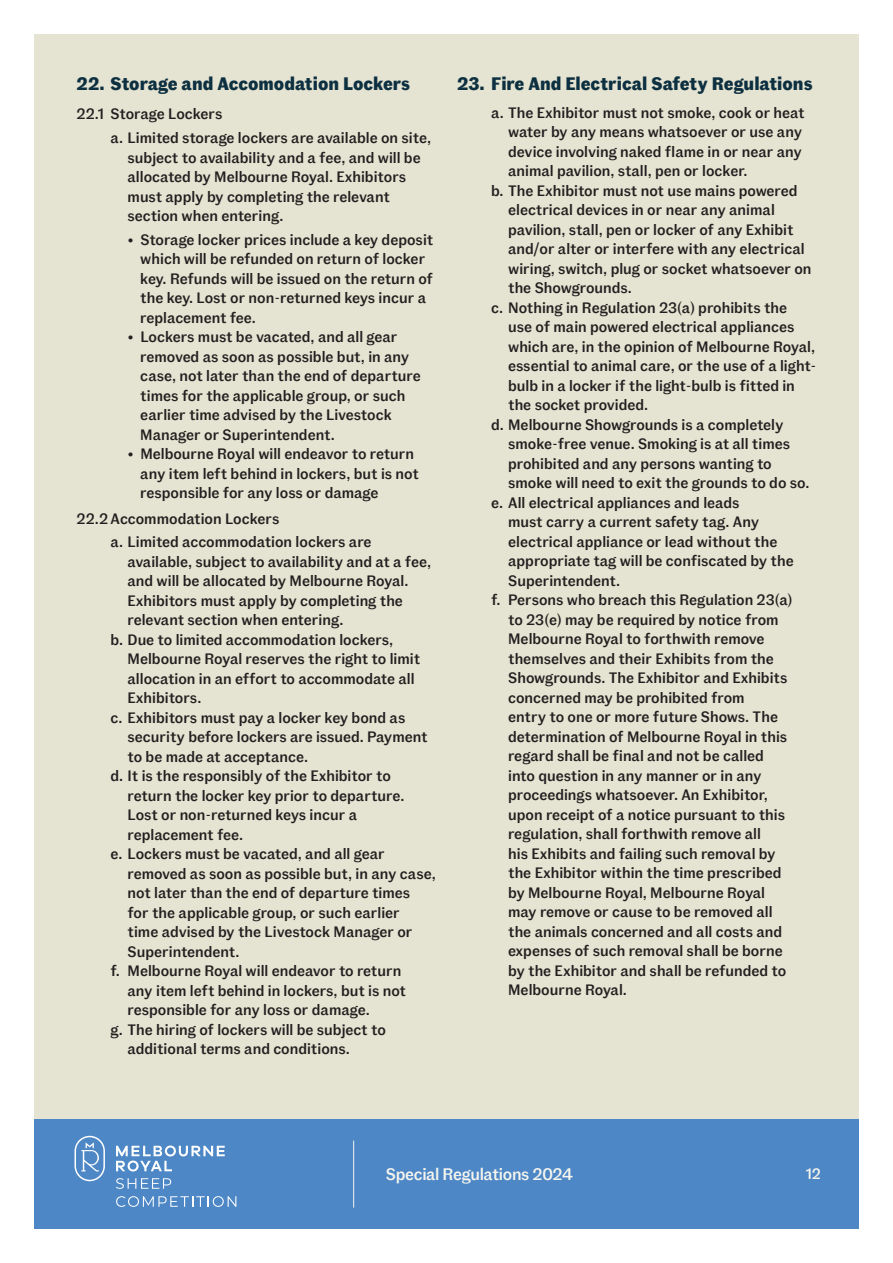
<style>
.page{position:relative;width:893px;height:1263px;background:#fff}
.page>*{position:absolute;margin:0;border:0;box-sizing:border-box;transform-origin:0 0}
.t1{font:700 18px "Fann Grotesque Pro";color:#0d3041}
.t2{font:500 16.65px "Fann Grotesque Pro";letter-spacing:-.02em;color:#f5f5ee}
.t3{font:500 15px/19.5px "Fann Grotesque Pro";color:#231f20}
.t4{font:500 15px "Fann Grotesque Pro";color:#f5f5ee}
</style>
<div class="page">
<div style="left:34px;top:1118px;width:825px;height:111px;background:#4d87c6"></div>
<svg style="left:75px;top:1136px;width:30px;height:45px"></svg>
<svg style="left:116px;top:1145px;width:109px;height:26px"></svg>
<svg style="left:116px;top:1178px;width:55px;height:11px"></svg>
<svg style="left:116px;top:1196px;width:120px;height:11px"></svg>
<div style="left:34px;top:34px;width:825px;height:1084px;background:#e5e3d1"></div>
<hr style="left:353px;top:1140px;width:1px;height:67px;background:#f5f5ee">
<p class="t1" style="left:77px;top:73px;width:335px">22. Storage and Accomodation Lockers</p>
<p class="t3" style="left:111px;top:103px;width:322px;line-height:23.7px;text-indent:-34px">22.1 Storage Lockers<br>a. Limited storage lockers are available on site,</p>
<p class="t3" style="left:128px;top:148px;width:295px">subject to availability and a fee, and will be allocated by Melbourne Royal. Exhibitors must apply by completing the relevant section when entering.</p>
<p class="t3" style="left:140px;top:230px;width:295px;text-indent:-13px">• Storage locker prices include a key deposit which will be refunded on return of locker key. Refunds will be issued on the return of the key. Lost or non-returned keys incur a replacement fee.</p>
<p class="t3" style="left:140px;top:328px;width:282px;text-indent:-13px">• Lockers must be vacated, and all gear removed as soon as possible but, in any case, not later than the end of departure times for the applicable group, or such earlier time advised by the Livestock Manager or Superintendent.</p>
<p class="t3" style="left:140px;top:445px;width:280px;text-indent:-13px">• Melbourne Royal will endeavor to return any item left behind in lockers, but is not responsible for any loss or damage</p>
<p class="t3" style="left:111px;top:507px;width:262px;line-height:23.7px;text-indent:-34px">22.2 Accommodation Lockers<br>a. Limited accommodation lockers are</p>
<p class="t3" style="left:128px;top:552px;width:305px">available, subject to availability and at a fee,</p>
<p class="t3" style="left:128px;top:572px;width:282px">and will be allocated by Melbourne Royal.</p>
<p class="t3" style="left:128px;top:591px;width:277px">Exhibitors must apply by completing the</p>
<p class="t3" style="left:128px;top:611px;width:217px">relevant section when entering.</p>
<p class="t3" style="left:111px;top:630px;width:284px">b. Due to limited accommodation lockers,</p>
<p class="t3" style="left:128px;top:650px;width:294px">Melbourne Royal reserves the right to limit</p>
<p class="t3" style="left:128px;top:669px;width:289px">allocation in an effort to accommodate all</p>
<p class="t3" style="left:128px;top:689px;width:75px">Exhibitors.</p>
<p class="t3" style="left:111px;top:708px;width:296px">c. Exhibitors must pay a locker key bond as</p>
<p class="t3" style="left:128px;top:728px;width:302px">security before lockers are issued. Payment</p>
<p class="t3" style="left:128px;top:747px;width:182px">to be made at acceptance.</p>
<p class="t3" style="left:111px;top:767px;width:282px">d. It is the responsibly of the Exhibitor to</p>
<p class="t3" style="left:128px;top:786px;width:278px">return the locker key prior to departure.</p>
<p class="t3" style="left:128px;top:806px;width:231px">Lost or non-returned keys incur a</p>
<p class="t3" style="left:128px;top:825px;width:117px">replacement fee.</p>
<p class="t3" style="left:111px;top:845px;width:276px">e. Lockers must be vacated, and all gear</p>
<p class="t3" style="left:128px;top:864px;width:310px">removed as soon as possible but, in any case,</p>
<p class="t3" style="left:128px;top:884px;width:284px">not later than the end of departure times</p>
<p class="t3" style="left:128px;top:903px;width:274px">for the applicable group, or such earlier</p>
<p class="t3" style="left:128px;top:923px;width:286px">time advised by the Livestock Manager or</p>
<p class="t3" style="left:128px;top:942px;width:114px">Superintendent.</p>
<p class="t3" style="left:111px;top:962px;width:292px">f. Melbourne Royal will endeavor to return</p>
<p class="t3" style="left:128px;top:981px;width:280px">any item left behind in lockers, but is not</p>
<p class="t3" style="left:128px;top:1001px;width:244px">responsible for any loss or damage.</p>
<p class="t3" style="left:111px;top:1020px;width:277px">g. The hiring of lockers will be subject to</p>
<p class="t3" style="left:128px;top:1040px;width:224px">additional terms and conditions.</p>
<p class="t1" style="left:457px;top:73px;width:357px">23. Fire And Electrical Safety Regulations</p>
<p class="t3" style="left:491px;top:103px;width:315px">a. The Exhibitor must not smoke, cook or heat</p>
<p class="t3" style="left:508px;top:123px;width:295px">water by any means whatsoever or use any</p>
<p class="t3" style="left:508px;top:142px;width:295px">device involving naked flame in or near any</p>
<p class="t3" style="left:508px;top:162px;width:241px">animal pavilion, stall, pen or locker.</p>
<p class="t3" style="left:491px;top:181px;width:308px">b. The Exhibitor must not use mains powered</p>
<p class="t3" style="left:508px;top:201px;width:268px">electrical devices in or near any animal</p>
<p class="t3" style="left:508px;top:220px;width:287px">pavilion, stall, pen or locker of any Exhibit</p>
<p class="t3" style="left:508px;top:240px;width:298px">and/or alter or interfere with any electrical</p>
<p class="t3" style="left:508px;top:259px;width:305px">wiring, switch, plug or socket whatsoever on</p>
<p class="t3" style="left:508px;top:279px;width:125px">the Showgrounds.</p>
<p class="t3" style="left:491px;top:298px;width:298px">c. Nothing in Regulation 23(a) prohibits the</p>
<p class="t3" style="left:508px;top:318px;width:288px">use of main powered electrical appliances</p>
<p class="t3" style="left:508px;top:337px;width:308px">which are, in the opinion of Melbourne Royal,</p>
<p class="t3" style="left:508px;top:357px;width:310px">essential to animal care, or the use of a light-</p>
<p class="t3" style="left:508px;top:376px;width:288px">bulb in a locker if the light-bulb is fitted in</p>
<p class="t3" style="left:508px;top:396px;width:141px">the socket provided.</p>
<p class="t3" style="left:491px;top:415px;width:294px">d. Melbourne Showgrounds is a completely</p>
<p class="t3" style="left:508px;top:435px;width:283px">smoke-free venue. Smoking is at all times</p>
<p class="t3" style="left:508px;top:454px;width:265px">prohibited and any persons wanting to</p>
<p class="t3" style="left:508px;top:474px;width:303px">smoke will need to exit the grounds to do so.</p>
<p class="t3" style="left:491px;top:493px;width:250px">e. All electrical appliances and leads</p>
<p class="t3" style="left:508px;top:513px;width:252px">must carry a current safety tag. Any</p>
<p class="t3" style="left:508px;top:532px;width:271px">electrical appliance or lead without the</p>
<p class="t3" style="left:508px;top:552px;width:287px">appropriate tag will be confiscated by the</p>
<p class="t3" style="left:508px;top:571px;width:114px">Superintendent.</p>
<p class="t3" style="left:491px;top:591px;width:303px">f. Persons who breach this Regulation 23(a)</p>
<p class="t3" style="left:508px;top:610px;width:272px">to 23(e) may be required by notice from</p>
<p class="t3" style="left:508px;top:630px;width:258px">Melbourne Royal to forthwith remove</p>
<p class="t3" style="left:508px;top:649px;width:267px">themselves and their Exhibits from the</p>
<p class="t3" style="left:508px;top:669px;width:281px">Showgrounds. The Exhibitor and Exhibits</p>
<p class="t3" style="left:508px;top:688px;width:238px">concerned may be prohibited from</p>
<p class="t3" style="left:508px;top:708px;width:271px">entry to one or more future Shows. The</p>
<p class="t3" style="left:508px;top:727px;width:281px">determination of Melbourne Royal in this</p>
<p class="t3" style="left:508px;top:747px;width:257px">regard shall be final and not be called</p>
<p class="t3" style="left:508px;top:766px;width:255px">into question in any manner or in any</p>
<p class="t3" style="left:508px;top:786px;width:261px">proceedings whatsoever. An Exhibitor,</p>
<p class="t3" style="left:508px;top:805px;width:278px">upon receipt of a notice pursuant to this</p>
<p class="t3" style="left:508px;top:825px;width:254px">regulation, shall forthwith remove all</p>
<p class="t3" style="left:508px;top:844px;width:269px">his Exhibits and failing such removal by</p>
<p class="t3" style="left:508px;top:864px;width:275px">the Exhibitor within the time prescribed</p>
<p class="t3" style="left:508px;top:883px;width:258px">by Melbourne Royal, Melbourne Royal</p>
<p class="t3" style="left:508px;top:903px;width:266px">may remove or cause to be removed all</p>
<p class="t3" style="left:508px;top:922px;width:276px">the animals concerned and all costs and</p>
<p class="t3" style="left:508px;top:942px;width:276px">expenses of such removal shall be borne</p>
<p class="t3" style="left:508px;top:961px;width:280px">by the Exhibitor and shall be refunded to</p>
<p class="t3" style="left:508px;top:981px;width:120px">Melbourne Royal.</p>
<p class="t2" style="left:386px;top:1164px;width:189px">Special Regulations 2024</p>
<p class="t4" style="left:806px;top:1165px;width:17px">12</p>
</div>
